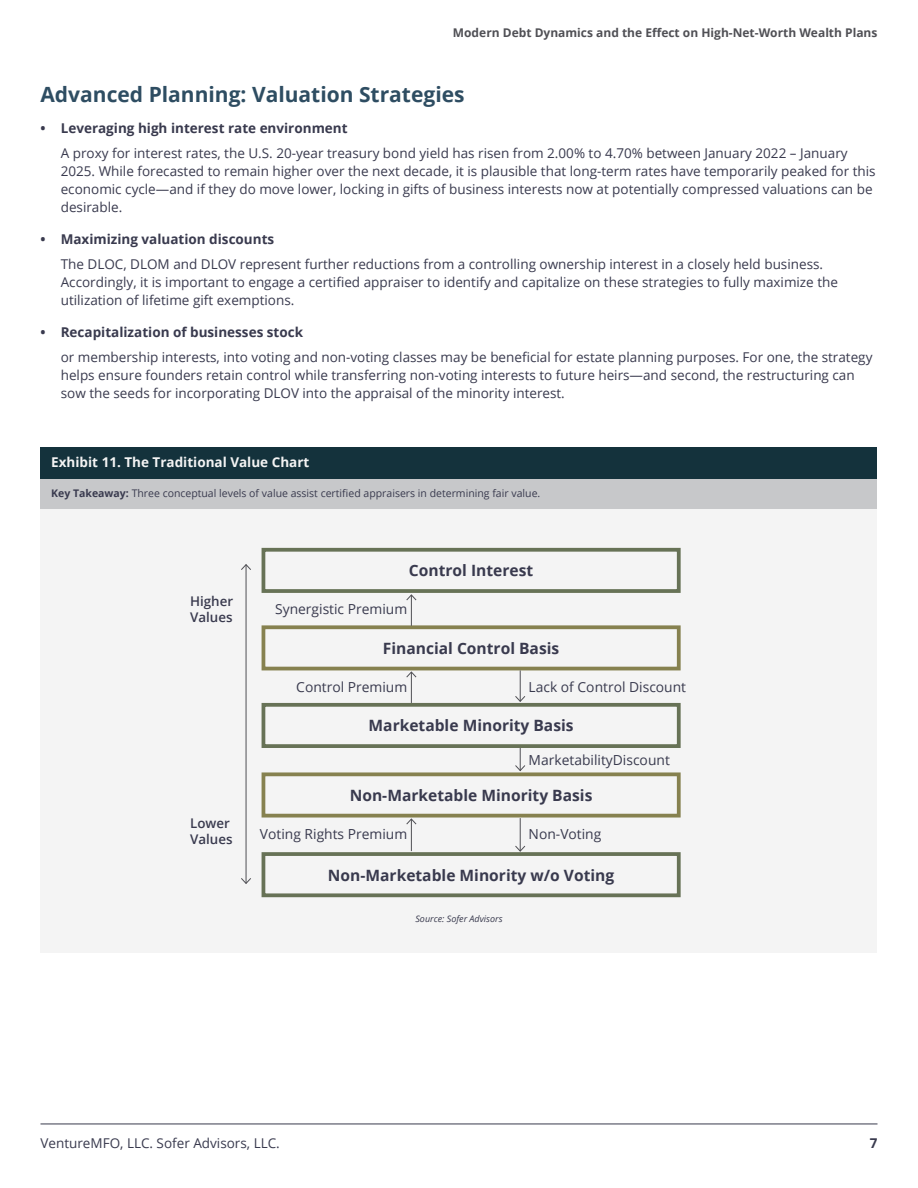
<style>
.page{position:relative;width:918px;height:1188px;background:#fff}
.page>*{position:absolute;margin:0;border:0;box-sizing:border-box;transform-origin:0 0}
.t1{font:700 21px "Open Sans";color:#2e4d62}
.t2{font:700 15.6px "Open Sans";color:#393a4e}
.t3{font:13.8px "Open Sans";color:#393a4e}
.t4{font:13.5px/18px "Open Sans";color:#393a4e}
.t5{font:700 13.5px "Open Sans";color:#393a4e}
.t6{font:700 13.5px "Open Sans";color:#f4f4f4}
.t7{font:600 13.35px/16px "Open Sans";color:#393a4e}
.t8{font:700 12px "Open Sans";color:#505055}
.t9{font:10.5px "Open Sans";color:#393a4e}
.t10{font:italic 9px "Open Sans";color:#393a4e}
.s1{font-weight:700}
</style>
<div class="page">
<hr style="left:40px;top:1124px;width:838px;height:1px;background:#393a4c">
<div style="left:40px;top:509px;width:838px;height:444px;background:#f4f4f4"></div>
<div style="left:40px;top:447px;width:838px;height:32px;background:#14323c"></div>
<div style="left:40px;top:479px;width:838px;height:30px;background:#c7c8ca"></div>
<div style="left:262px;top:548px;width:419px;height:45px;border:4px solid #677256"></div>
<div style="left:262px;top:772px;width:419px;height:46px;border:4px solid #86814f"></div>
<div style="left:262px;top:703px;width:419px;height:45px;border:4px solid #677256"></div>
<div style="left:262px;top:625px;width:419px;height:45px;border:4px solid #86814f"></div>
<div style="left:262px;top:852px;width:419px;height:45px;border:4px solid #677256"></div>
<hr style="left:246px;top:565px;width:1px;height:318px;background:#505055">
<svg style="left:241px;top:564px;width:10px;height:7px"></svg>
<svg style="left:241px;top:877px;width:10px;height:7px"></svg>
<hr style="left:411px;top:595px;width:1px;height:31px;background:#505055">
<svg style="left:406px;top:594px;width:11px;height:7px"></svg>
<hr style="left:520px;top:670px;width:1px;height:31px;background:#505055">
<svg style="left:515px;top:695px;width:11px;height:7px"></svg>
<svg style="left:515px;top:748px;width:11px;height:23px"></svg>
<hr style="left:520px;top:818px;width:1px;height:33px;background:#505055">
<svg style="left:515px;top:845px;width:11px;height:7px"></svg>
<hr style="left:411px;top:672px;width:1px;height:31px;background:#505055">
<svg style="left:406px;top:671px;width:11px;height:7px"></svg>
<hr style="left:411px;top:819px;width:1px;height:32px;background:#505055">
<svg style="left:406px;top:818px;width:11px;height:7px"></svg>
<p class="t8" style="left:453px;top:25px;width:426px">Modern Debt Dynamics and the Effect on High-Net-Worth Wealth Plans</p>
<h1 class="t1" style="left:40px;top:79px;width:426px">Advanced Planning: Valuation Strategies</h1>
<p class="t5" style="left:40px;top:119px;width:309px">• Leveraging high interest rate environment</p>
<p class="t4" style="left:61px;top:144px;width:816px">A proxy for interest rates, the U.S. 20-year treasury bond yield has risen from 2.00% to 4.70% between January 2022 – January 2025. While forecasted to remain higher over the next decade, it is plausible that long-term rates have temporarily peaked for this economic cycle—and if they do move lower, locking in gifts of business interests now at potentially compressed valuations can be desirable.</p>
<p class="t5" style="left:40px;top:229px;width:235px">• Maximizing valuation discounts</p>
<p class="t4" style="left:61px;top:255px;width:779px">The DLOC, DLOM and DLOV represent further reductions from a controlling ownership interest in a closely held business.<br>Accordingly, it is important to engage a certified appraiser to identify and capitalize on these strategies to fully maximize the utilization of lifetime gift exemptions.</p>
<p class="t5" style="left:40px;top:322px;width:264px">• Recapitalization of businesses stock</p>
<p class="t4" style="left:61px;top:347px;width:813px">or membership interests, into voting and non-voting classes may be beneficial for estate planning purposes. For one, the strategy helps ensure founders retain control while transferring non-voting interests to future heirs—and second, the restructuring can sow the seeds for incorporating DLOV into the appraisal of the minority interest.</p>
<p class="t6" style="left:51px;top:452px;width:260px">Exhibit 11. The Traditional Value Chart</p>
<p class="t9" style="left:51px;top:486px;width:491px"><span class="s1">Key Takeaway:</span> Three conceptual levels of value assist certified appraisers in determining fair value.</p>
<p class="t2" style="left:409px;top:560px;width:126px">Control Interest</p>
<p class="t7" style="left:190px;top:593px;width:45px">Higher<br>Values</p>
<p class="t3" style="left:275px;top:600px;width:134px">Synergistic Premium</p>
<p class="t2" style="left:383px;top:637px;width:178px">Financial Control Basis</p>
<p class="t3" style="left:296px;top:677px;width:113px">Control Premium</p>
<p class="t3" style="left:529px;top:677px;width:159px">Lack of Control Discount</p>
<p class="t2" style="left:369px;top:715px;width:207px">Marketable Minority Basis</p>
<p class="t3" style="left:529px;top:750px;width:143px">MarketabilityDiscount</p>
<p class="t7" style="left:190px;top:815px;width:44px">Lower<br>Values</p>
<p class="t2" style="left:350px;top:784px;width:244px">Non-Marketable Minority Basis</p>
<p class="t3" style="left:260px;top:825px;width:149px">Voting Rights Premium</p>
<p class="t3" style="left:529px;top:825px;width:74px">Non-Voting</p>
<p class="t2" style="left:328px;top:864px;width:288px">Non-Marketable Minority w/o Voting</p>
<p class="t10" style="left:415px;top:912px;width:89px">Source: Sofer Advisors</p>
<p class="t4" style="left:40px;top:1134px;width:241px">VentureMFO, LLC. Sofer Advisors, LLC.</p>
<p class="t5" style="left:870px;top:1133px;width:9px">7</p>
</div>
